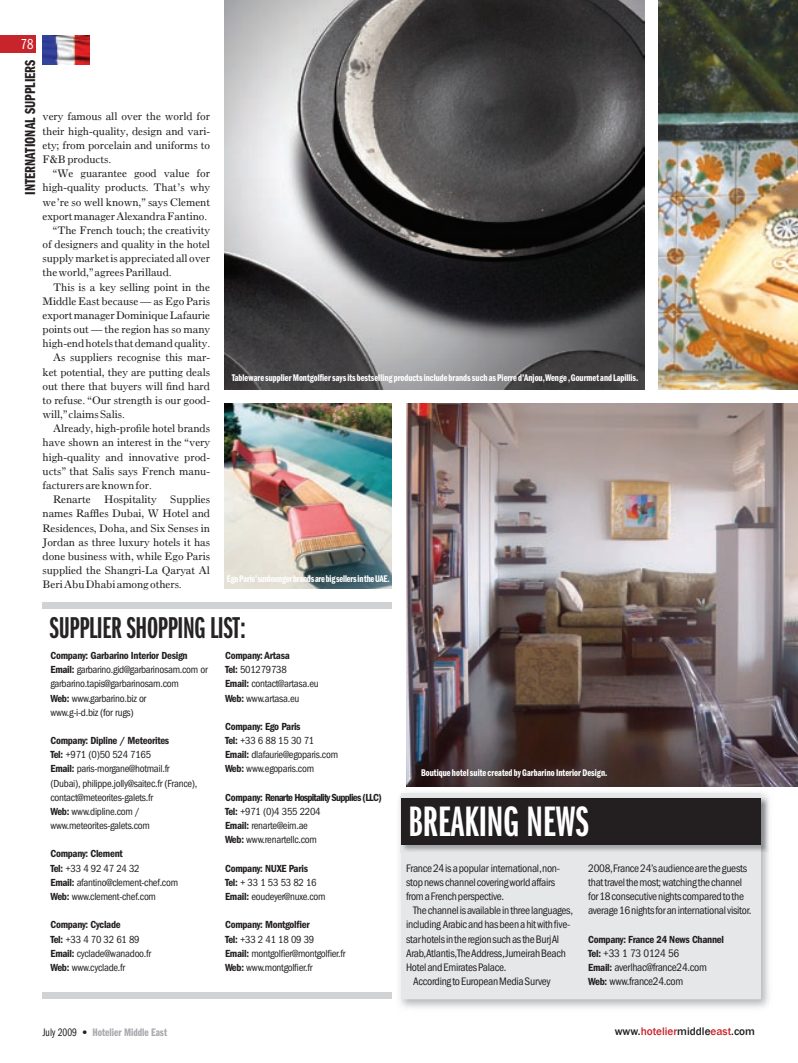
<style>
.page{position:relative;width:798px;height:1063px;background:#fff}
.page>*{position:absolute;margin:0;border:0;box-sizing:border-box;transform-origin:0 0}
.t1{font:44.12px "Franklin Gothic Demi X Cmpr";color:#fff}
.t2{font:31.25px "Franklin Gothic Demi X Cmpr";letter-spacing:-.01em;color:#262324}
.t3{font:15px "ITC Franklin Gothic Std Dm Cp";color:#231f20}
.t4{font:15px "ITC Franklin Gothic Std Bk Cp";color:#fff}
.t5{font:11.25px/14.1px "Old Style Seven";letter-spacing:-.01em;color:#231f20;text-align:justify}
.t6{font:condensed 11.25px/14.1px "Franklin Gothic";letter-spacing:-.025em;color:#231f20}
.t7{font:11.25px "Franklin Gothic Demi Cmpr";color:#a8a9ad}
.t8{font:500 11.25px "Franklin Gothic";color:#231f20}
.t9{font:condensed 10.62px/14.1px "Franklin Gothic";letter-spacing:-.025em;color:#231f20}
.t10{font:600 condensed 10.62px/14.1px "Franklin Gothic";letter-spacing:-.07em;color:#231f20}
.t11{font:600 condensed 10.62px "Franklin Gothic";letter-spacing:-.025em;color:#231f20}
.t12{font:10px "Franklin Gothic Demi Cmpr";color:#fff}
.t13{font:10px "Franklin Gothic Demi Cmpr";letter-spacing:-.02em;color:#fff}
.s1{font-weight:600}
.s2{font-weight:400}
.s3{font-weight:600;font-size:10.62px}
.s4{font-family:"Franklin Gothic Book Cmpr";color:#231f20}
.s5{font-family:"DIN";color:#231f20}
.s6{color:#c8242b}
</style>
<div class="page">
<div style="left:0;top:35px;width:35px;height:18px;background:#c8242b"></div>
<img style="left:43px;top:35px;width:46px;height:30px">
<img style="left:658px;top:0;width:139px;height:390px">
<div style="left:42px;top:603px;width:350px;height:6px;background:#d1d2d4"></div>
<img style="left:224px;top:0;width:420px;height:390px">
<div style="left:42px;top:993px;width:350px;height:6px;background:#d1d2d4"></div>
<img style="left:224px;top:404px;width:168px;height:184px">
<img style="left:399px;top:792px;width:370px;height:216px">
<div style="left:400px;top:794px;width:360px;height:205px;background:#e6e7e9"></div>
<img style="left:406px;top:404px;width:391px;height:383px">
<img style="left:760px;top:797px;width:8px;height:56px">
<div style="left:401px;top:798px;width:359px;height:47px;background:#231f20"></div>
<h3 class="t4" style="left:21px;top:36px;width:14px">78</h3>
<h3 class="t3" style="left:22px;top:195px;width:137px;rotate:-90deg">INTERNATIONAL SUPPLIERS</h3>
<p class="t5" style="left:43px;top:110px;width:169px">very famous all over the world for their high-quality, design and vari&shy;ety; from porcelain and uniforms to F&amp;B products.</p>
<p class="t5" style="left:53px;top:166px;width:158px">“We guarantee good value for</p>
<p class="t5" style="left:43px;top:180px;width:169px">high-quality products. That’s why</p>
<p class="t5" style="left:43px;top:195px;width:169px">we’re so well known,” says Clement</p>
<p class="t5" style="left:43px;top:209px;width:166px">export manager Alexandra Fantino.</p>
<p class="t5" style="left:53px;top:223px;width:158px">“The French touch; the creativity</p>
<p class="t5" style="left:43px;top:237px;width:169px">of designers and quality in the hotel</p>
<p class="t5" style="left:43px;top:251px;width:169px">supply market is appreciated all over</p>
<p class="t5" style="left:43px;top:266px;width:130px">the world,” agrees Parillaud.</p>
<p class="t5" style="left:53px;top:280px;width:158px">This is a key selling point in the</p>
<p class="t5" style="left:43px;top:294px;width:169px">Middle East because — as Ego Paris</p>
<p class="t5" style="left:43px;top:308px;width:169px">export manager Dominique Lafaurie</p>
<p class="t5" style="left:43px;top:322px;width:169px">points out — the region has so many</p>
<p class="t5" style="left:43px;top:336px;width:169px">high-end hotels that demand quality.</p>
<p class="t5" style="left:53px;top:351px;width:158px">As suppliers recognise this mar-</p>
<p class="t5" style="left:43px;top:365px;width:169px">ket potential, they are putting deals</p>
<p class="t5" style="left:43px;top:379px;width:169px">out there that buyers will find hard</p>
<p class="t5" style="left:43px;top:393px;width:169px">to refuse. “Our strength is our good-</p>
<p class="t5" style="left:43px;top:407px;width:84px">will,” claims Salis.</p>
<p class="t5" style="left:53px;top:421px;width:158px">Already, high-profile hotel brands</p>
<p class="t5" style="left:43px;top:436px;width:169px">have shown an interest in the “very</p>
<p class="t5" style="left:43px;top:450px;width:169px">high-quality and innovative prod-</p>
<p class="t5" style="left:43px;top:464px;width:169px">ucts” that Salis says French manu-</p>
<p class="t5" style="left:43px;top:478px;width:111px">facturers are known for.</p>
<p class="t5" style="left:53px;top:492px;width:158px">Renarte Hospitality Supplies</p>
<p class="t5" style="left:43px;top:506px;width:169px">names Raffles Dubai, W Hotel and</p>
<p class="t5" style="left:43px;top:521px;width:169px">Residences, Doha, and Six Senses in</p>
<p class="t5" style="left:43px;top:535px;width:169px">Jordan as three luxury hotels it has</p>
<p class="t5" style="left:43px;top:549px;width:169px">done business with, while Ego Paris</p>
<p class="t5" style="left:43px;top:563px;width:169px">supplied the Shangri-La Qaryat Al</p>
<p class="t5" style="left:43px;top:577px;width:141px">Beri Abu Dhabi among others.</p>
<p class="t12" style="left:231px;top:373px;width:408px">Tableware supplier Montgolfier says its bestselling products include brands such as Pierre d’Anjou, Wenge , Gourmet and Lapillis.</p>
<p class="t13" style="left:227px;top:574px;width:164px">Ego Paris’ sunlounger brands are big sellers in the UAE.</p>
<h2 class="t2" style="left:49px;top:611px;width:198px">SUPPLIER SHOPPING LIST:</h2>
<p class="t9" style="left:50px;top:649px;width:159px"><span class="s1">Company: Garbarino Interior Design Email:</span> garbarino.gid@garbarinosam.com or garbarino.tapis@garbarinosam.com<br><span class="s1">Web:</span> www.garbarino.biz or<br>www.g-i-d.biz (for rugs)</p>
<p class="t9" style="left:50px;top:734px;width:148px"><span class="s1">Company: Dipline / Meteorites<br>Tel:</span> +971 (0)50 524 7165<br><span class="s1">Email:</span> paris-morgane@hotmail.fr (Dubai), philippe.jolly@saitec.fr (France), contact@meteorites-galets.fr<br><span class="s1">Web:</span> www.dipline.com / www.meteorites-galets.com</p>
<p class="t9" style="left:50px;top:847px;width:129px"><span class="s1">Company: Clement<br>Tel:</span> +33 4 92 47 24 32<br><span class="s1">Email:</span> afantino@clement-chef.com<br><span class="s1">Web:</span> www.clement-chef.com</p>
<p class="t9" style="left:50px;top:918px;width:102px"><span class="s1">Company: Cyclade<br>Tel:</span> +33 4 70 32 61 89<br><span class="s1">Email:</span> cyclade@wanadoo.fr<br><span class="s1">Web:</span> www.cyclade.fr</p>
<p class="t9" style="left:225px;top:649px;width:95px"><span class="s1">Company: Artasa<br>Tel:</span> 501279738<br><span class="s1">Email:</span> contact@artasa.eu<br><span class="s1">Web:</span> www.artasa.eu</p>
<p class="t9" style="left:225px;top:719px;width:114px"><span class="s1">Company: Ego Paris<br>Tel:</span> +33 6 88 15 30 71<br><span class="s1">Email:</span> dlafaurie@egoparis.com<br><span class="s1">Web:</span> www.egoparis.com</p>
<p class="t10" style="left:225px;top:790px;width:158px">Company: Renarte Hospitality Supplies (LLC)<br>Tel: <span class="s2">+971 (0)4 355 2204<br></span>Email: <span class="s2">renarte@eim.ae<br></span>Web: <span class="s2">www.renartellc.com</span></p>
<p class="t9" style="left:225px;top:861px;width:102px"><span class="s1">Company: NUXE Paris<br>Tel:</span> + 33 1 53 53 82 16<br><span class="s1">Email:</span> eoudeyer@nuxe.com</p>
<p class="t9" style="left:225px;top:918px;width:122px"><span class="s1">Company: Montgolfier<br>Tel:</span> +33 2 41 18 09 39<br><span class="s1">Email:</span> montgolfier@montgolfier.fr<br><span class="s1">Web:</span> www.montgolfier.fr</p>
<p class="t12" style="left:421px;top:767px;width:188px">Boutique hotel suite created by Garbarino Interior Design.</p>
<h1 class="t1" style="left:408px;top:797px;width:182px">BREAKING NEWS</h1>
<p class="t6" style="left:406px;top:861px;width:155px">France 24 is a popular international, non&shy;stop news channel covering world affairs from a French perspective.</p>
<p class="t6" style="left:413px;top:903px;width:161px">The channel is available in three languages,</p>
<p class="t6" style="left:406px;top:918px;width:166px">including Arabic and has been a hit with five-</p>
<p class="t6" style="left:406px;top:932px;width:155px">star hotels in the region such as the Burj Al</p>
<p class="t6" style="left:406px;top:946px;width:161px">Arab, Atlantis, The Address, Jumeirah Beach</p>
<p class="t6" style="left:406px;top:960px;width:102px">Hotel and Emirates Palace.</p>
<p class="t6" style="left:413px;top:974px;width:139px">According to European Media Survey</p>
<p class="t6" style="left:588px;top:861px;width:165px">2008, France 24’s audience are the guests that travel the most; watching the channel for 18 consecutive nights compared to the average 16 nights for an international visitor.</p>
<p class="t11" style="left:588px;top:933px;width:137px">Company: France 24 News Channel</p>
<p class="t6" style="left:588px;top:946px;width:120px"><span class="s3">Tel:</span> +33 1 73 0124 56<br><span class="s3">Email:</span> averlhac@france24.com<br><span class="s3">Web:</span> www.france24.com</p>
<p class="t7" style="left:43px;top:1026px;width:126px"><span class="s4">July 2009</span> <span class="s5">•</span> Hotelier Middle East</p>
<p class="t8" style="left:614px;top:1025px;width:142px">www.<span class="s6">hotelier</span>middle<span class="s6">east</span>.com</p>
</div>
